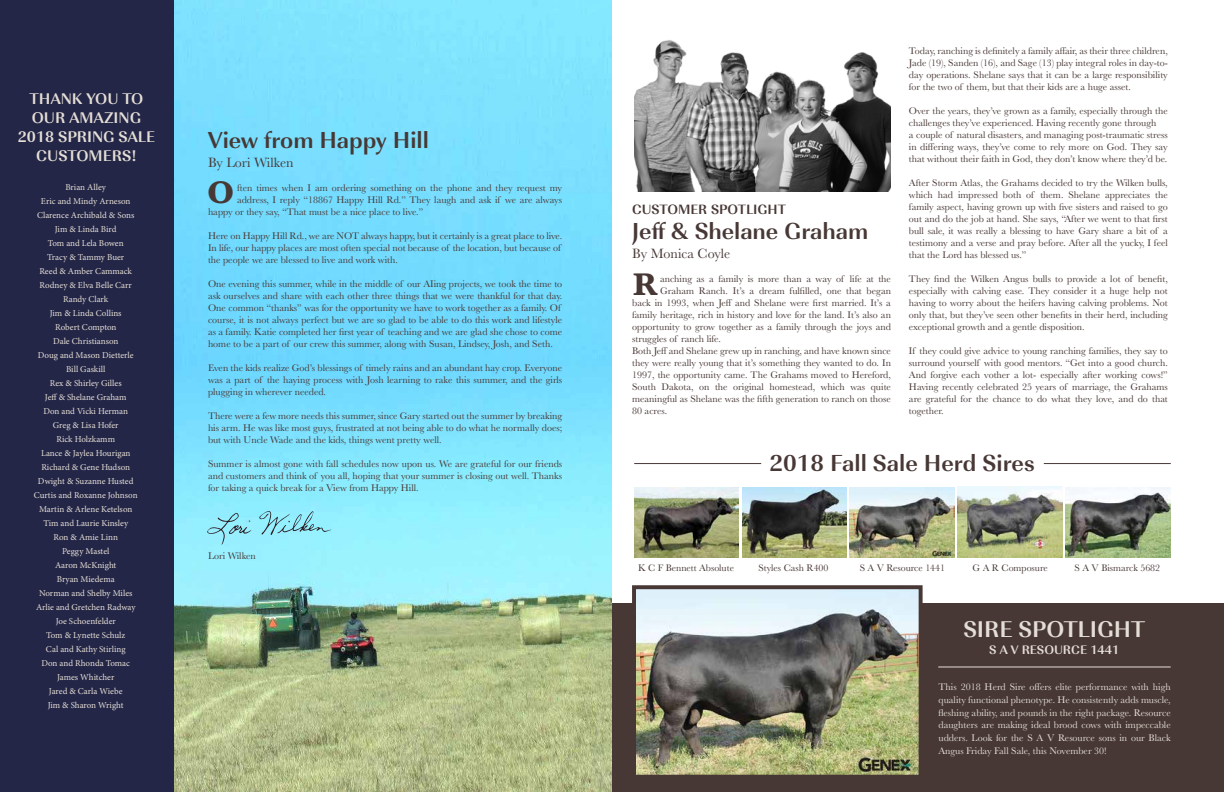
<style>
.page{position:relative;width:1224px;height:792px;background:#fff}
.page>*{position:absolute;margin:0;border:0;box-sizing:border-box;transform-origin:0 0}
.t1{font:700 32.5px "Baskerville";color:#473835}
.t2{font:700 24.1px "Imperial URW";color:#473835}
.t3{font:700 24px "Imperial URW";color:#473835}
.t4{font:700 23.6px "Imperial URW";color:#e5ded6}
.t5{font:700 16px/18.8px "Imperial URW";color:#e5ded6;text-align:center}
.t6{font:14px "Baskerville";color:#473835}
.t7{font:700 14px "Imperial URW";color:#473835}
.t8{font:700 12.8px "Imperial URW";color:#e5ded6}
.t9{font:10px/12px "Baskerville";color:#473835;text-align:justify}
.t10{font:10px/12.8px "Baskerville";color:#e5ded6;text-align:justify}
.t11{font:9.9px "Baskerville";color:#473835}
.t12{font:9px/14px "Minion Pro";letter-spacing:-.005em;color:#e5ded6;text-align:center}
</style>
<div class="page">
<div style="left:606px;top:604px;width:618px;height:188px;background:#473835"></div>
<img style="left:635px;top:40px;width:256px;height:152px">
<img style="left:174px;top:0;width:438px;height:792px">
<div style="left:0;top:0;width:174px;height:792px;background:#232647"></div>
<img style="left:634px;top:487px;width:105px;height:70px">
<img style="left:742px;top:487px;width:105px;height:70px">
<img style="left:850px;top:487px;width:105px;height:70px">
<img style="left:958px;top:487px;width:105px;height:71px">
<img style="left:1066px;top:487px;width:105px;height:71px">
<img style="left:637px;top:590px;width:281px;height:184px">
<div style="left:632px;top:585px;width:291px;height:194px;border:4px solid #473835"></div>
<svg style="left:259px;top:511px;width:72px;height:24px;background:#87d4e3"></svg>
<svg style="left:207px;top:513px;width:44px;height:32px"></svg>
<hr style="left:1044px;top:463px;width:127px;height:1px;background:#473835">
<hr style="left:634px;top:463px;width:127px;height:1px;background:#473835">
<hr style="left:938px;top:667px;width:233px;height:1px;background:#e5ded6">
<h3 class="t5" style="left:18px;top:89px;width:139px">THANK YOU TO<br>OUR AMAZING<br>2018 SPRING SALE<br>CUSTOMERS!</h3>
<p class="t12" style="left:34px;top:180px;width:105px">Brian Alley<br>Eric and Mindy Arneson<br>Clarence Archibald &amp; Sons<br>Jim &amp; Linda Bird<br>Tom and Lela Bowen<br>Tracy &amp; Tammy Buer<br>Reed &amp; Amber Cammack<br>Rodney &amp; Elva Belle Carr<br>Randy Clark<br>Jim &amp; Linda Collins<br>Robert Compton<br>Dale Christianson<br>Doug and Mason Dietterle<br>Bill Gaskill<br>Rex &amp; Shirley Gilles<br>Jeff &amp; Shelane Graham<br>Don and Vicki Herman<br>Greg &amp; Lisa Hofer<br>Rick Holzkamm<br>Lance &amp; Jaylea Hourigan<br>Richard &amp; Gene Hudson<br>Dwight &amp; Suzanne Husted<br>Curtis and Roxanne Johnson<br>Martin &amp; Arlene Ketelson<br>Tim and Laurie Kinsley<br>Ron &amp; Amie Linn<br>Peggy Mastel<br>Aaron McKnight<br>Bryan Miedema<br>Norman and Shelby Miles<br>Arlie and Gretchen Radway<br>Joe Schoenfelder<br>Tom &amp; Lynette Schulz<br>Cal and Kathy Stirling<br>Don and Rhonda Tomac<br>James Whitcher<br>Jared &amp; Carla Wiebe<br>Jim &amp; Sharon Wright</p>
<h3 class="t3" style="left:208px;top:122px;width:222px">View from Happy Hill</h3>
<h3 class="t6" style="left:208px;top:153px;width:87px">By Lori Wilken</h3>
<p class="t9" style="left:237px;top:182px;width:327px">ften times when I am ordering something on the phone and they request my</p>
<p class="t9" style="left:237px;top:194px;width:327px">address, I reply “18867 Happy Hill Rd.” They laugh and ask if we are always</p>
<p class="t9" style="left:208px;top:206px;width:217px">happy or they say, “That must be a nice place to live.”</p>
<p class="t9" style="left:208px;top:230px;width:356px;text-align:left">Here on Happy Hill Rd., we are NOT always happy, but it certainly is a great place to live.<br>In life, our happy places are most often special not because of the location, but because of the people we are blessed to live and work with.</p>
<p class="t9" style="left:208px;top:278px;width:356px;text-align:left">One evening this summer, while in the middle of our AIing projects, we took the time to ask ourselves and share with each other three things that we were thankful for that day.<br>One common “thanks” was for the opportunity we have to work together as a family. Of course, it is not always perfect but we are so glad to be able to do this work and lifestyle as a family. Katie completed her first year of teaching and we are glad she chose to come home to be a part of our crew this summer, along with Susan, Lindsey, Josh, and Seth.</p>
<p class="t9" style="left:208px;top:362px;width:356px">Even the kids realize God’s blessings of timely rains and an abundant hay crop. Everyone was a part of the haying process with Josh learning to rake this summer, and the girls plugging in wherever needed.</p>
<p class="t9" style="left:208px;top:410px;width:356px">There were a few more needs this summer, since Gary started out the summer by breaking his arm. He was like most guys, frustrated at not being able to do what he normally does; but with Uncle Wade and the kids, things went pretty well.</p>
<p class="t9" style="left:208px;top:458px;width:356px">Summer is almost gone with fall schedules now upon us. We are grateful for our friends and customers and think of you all, hoping that your summer is closing out well. Thanks for taking a quick break for a View from Happy Hill.</p>
<h1 class="t1" style="left:207px;top:170px;width:29px">O</h1>
<p class="t9" style="left:208px;top:550px;width:49px">Lori Wilken</p>
<h3 class="t7" style="left:632px;top:199px;width:155px">CUSTOMER SPOTLIGHT</h3>
<h3 class="t3" style="left:632px;top:213px;width:238px">Jeff &amp; Shelane Graham</h3>
<h3 class="t6" style="left:632px;top:244px;width:100px">By Monica Coyle</h3>
<p class="t9" style="left:660px;top:273px;width:232px">anching as a family is more than a way of life at the</p>
<p class="t9" style="left:660px;top:285px;width:232px">Graham Ranch. It’s a dream fulfilled, one that began</p>
<p class="t9" style="left:632px;top:297px;width:260px">back in 1993, when Jeff and Shelane were first married. It’s a</p>
<p class="t9" style="left:632px;top:309px;width:260px">family heritage, rich in history and love for the land. It’s also an</p>
<p class="t9" style="left:632px;top:321px;width:260px">opportunity to grow together as a family through the joys and</p>
<p class="t9" style="left:632px;top:333px;width:90px">struggles of ranch life.</p>
<p class="t9" style="left:632px;top:345px;width:260px">Both Jeff and Shelane grew up in ranching, and have known since</p>
<p class="t9" style="left:632px;top:357px;width:260px">they were really young that it’s something they wanted to do. In</p>
<p class="t9" style="left:632px;top:369px;width:260px">1997, the opportunity came. The Grahams moved to Hereford,</p>
<p class="t9" style="left:632px;top:381px;width:260px">South Dakota, on the original homestead, which was quite</p>
<p class="t9" style="left:632px;top:393px;width:260px">meaningful as Shelane was the fifth generation to ranch on those</p>
<p class="t9" style="left:632px;top:405px;width:37px">80 acres.</p>
<h1 class="t1" style="left:633px;top:262px;width:26px">R</h1>
<p class="t9" style="left:909px;top:45px;width:260px">Today, ranching is definitely a family affair, as their three children, Jade (19), Sanden (16), and Sage (13) play integral roles in day-to&shy;day operations. Shelane says that it can be a large responsibility for the two of them, but that their kids are a huge asset.</p>
<p class="t9" style="left:909px;top:105px;width:260px;text-align:left">Over the years, they’ve grown as a family, especially through the challenges they’ve experienced. Having recently gone through<br>a couple of natural disasters, and managing post-traumatic stress in differing ways, they’ve come to rely more on God. They say that without their faith in God, they don’t know where they’d be.</p>
<p class="t9" style="left:909px;top:177px;width:260px">After Storm Atlas, the Grahams decided to try the Wilken bulls, which had impressed both of them. Shelane appreciates the family aspect, having grown up with five sisters and raised to go out and do the job at hand. She says, “After we went to that first bull sale, it was really a blessing to have Gary share a bit of a testimony and a verse and pray before. After all the yucky, I feel that the Lord has blessed us.”</p>
<p class="t9" style="left:909px;top:273px;width:260px">They find the Wilken Angus bulls to provide a lot of benefit, especially with calving ease. They consider it a huge help not having to worry about the heifers having calving problems. Not only that, but they’ve seen other benefits in their herd, including exceptional growth and a gentle disposition.</p>
<p class="t9" style="left:909px;top:345px;width:260px">If they could give advice to young ranching families, they say to surround yourself with good mentors. “Get into a good church.<br>And forgive each vother a lot- especially after working cows!” Having recently celebrated 25 years of marriage, the Grahams are grateful for the chance to do what they love, and do that together.</p>
<h2 class="t2" style="left:770px;top:444px;width:267px">2018 Fall Sale Herd Sires</h2>
<p class="t11" style="left:638px;top:561px;width:98px">K C F Bennett Absolute</p>
<p class="t11" style="left:758px;top:561px;width:72px">Styles Cash R400</p>
<p class="t11" style="left:860px;top:561px;width:87px">S A V Resource 1441</p>
<p class="t11" style="left:973px;top:561px;width:77px">G A R Composure</p>
<p class="t11" style="left:1075px;top:561px;width:87px">S A V Bismarck 5682</p>
<h3 class="t4" style="left:963px;top:612px;width:183px">SIRE SPOTLIGHT</h3>
<p class="t8" style="left:989px;top:640px;width:132px">S A V RESOURCE 1441</p>
<p class="t10" style="left:939px;top:680px;width:234px">This 2018 Herd Sire offers elite performance with high quality functional phenotype. He consistently adds muscle, fleshing ability, and pounds in the right package. Resource daughters are making ideal brood cows with impeccable udders. Look for the S A V Resource sons in our Black Angus Friday Fall Sale, this November 30!</p>
</div>
